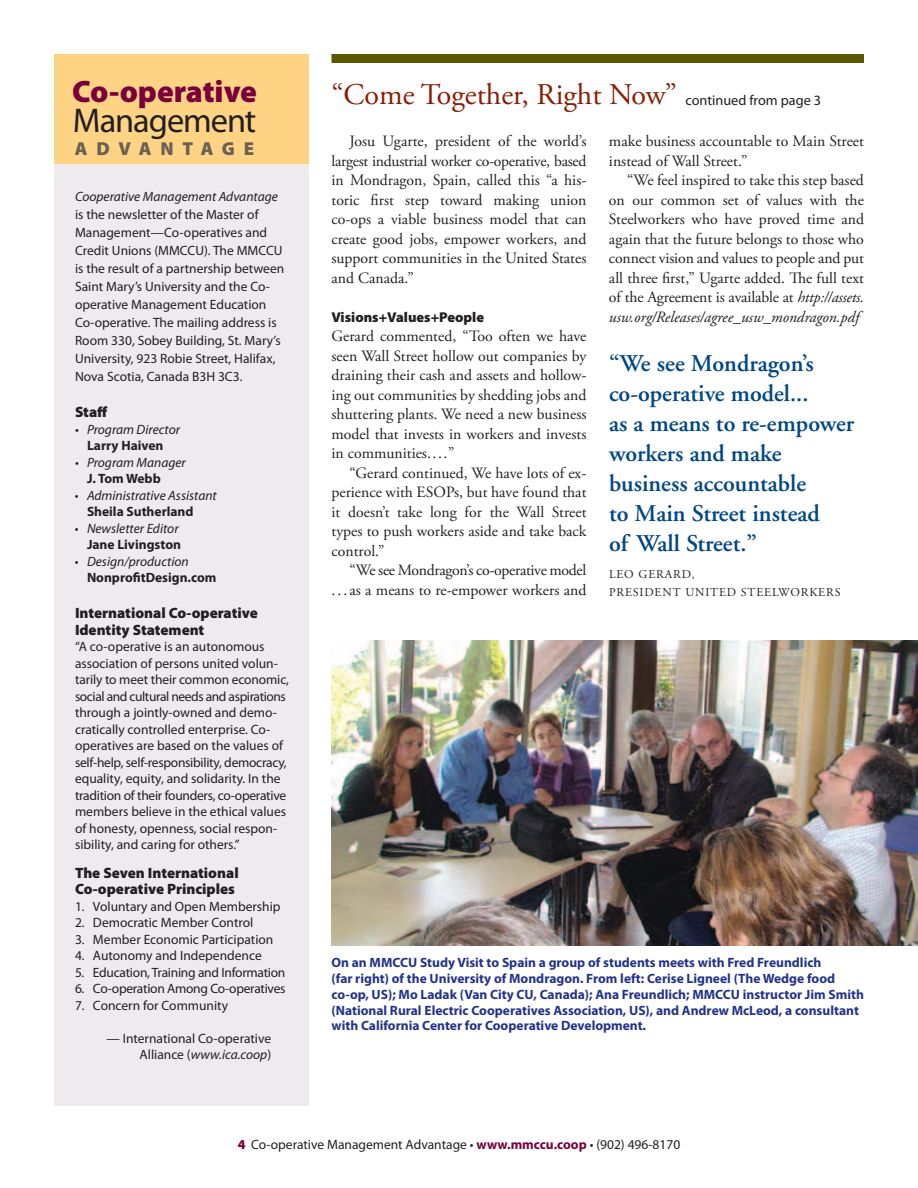
<style>
.page{position:relative;width:918px;height:1188px;background:#fff}
.page>*{position:absolute;margin:0;border:0;box-sizing:border-box;transform-origin:0 0}
.t1{font:34.35px "Myriad Pro";letter-spacing:-.03em;color:#231f20}
.t2{font:900 31.05px "Myriad Pro";letter-spacing:-.005em;color:#7a003c}
.t3{font:30px "Adobe Garamond Pro";color:#8a1d03}
.t4{font:600 24px/30px "Adobe Garamond";color:#004785}
.t5{font:900 18.75px "Myriad Pro";letter-spacing:.47em;color:#696153}
.t6{font:15.75px/19.5px "Adobe Garamond Pro";color:#231f20;text-align:justify}
.t7{font:15.75px/19.5px "Adobe Garamond Pro";letter-spacing:-.02em;color:#231f20;text-align:right}
.t8{font:900 15px/16.5px "Myriad Pro";color:#231f20}
.t9{font:900 14.25px "Myriad Pro";color:#231f20}
.t10{font:13.5px/16.5px "Myriad Pro";color:#231f20}
.t11{font:700 13.5px/15.8px "Myriad Pro";color:#233389}
.t12{font:italic 13.5px/16.5px "Myriad Pro";color:#231f20}
.t13{font:13.5px "Myriad Pro";letter-spacing:-.02em;color:#231f20}
.t14{font:700 13.5px/16.5px "Myriad Pro";color:#231f20}
.t15{font:12px/18px "Adobe Garamond";letter-spacing:.07em;color:#231f20}
.s1{font-family:"Myriad Pro";font-size:14.25px;color:#231f20}
.s2{font-style:italic}
.s3{font-style:normal}
.s4{font-weight:700;font-style:normal}
.s5{font-weight:400}
.s6{font-weight:400;font-style:italic}
.s7{font-weight:900;color:#7a003c}
.s8{font-weight:700;color:#7a003c}
</style>
<div class="page">
<div style="left:55px;top:55px;width:254px;height:1051px;background:#eeeaed"></div>
<div style="left:54px;top:54px;width:255px;height:110px;background:#ffd384"></div>
<div style="left:332px;top:54px;width:532px;height:9px;background:#5b5600"></div>
<img style="left:332px;top:640px;width:586px;height:306px">
<h2 class="t2" style="left:72px;top:74px;width:186px">Co-operative</h2>
<h1 class="t1" style="left:73px;top:99px;width:185px">Management</h1>
<h3 class="t5" style="left:75px;top:138px;width:181px">Adva ntage</h3>
<p class="t6" style="left:332px;top:132px;width:257px;text-indent:18px">Josu Ugarte, president of the world’s largest industrial worker co-operative, based in Mondragon, Spain, called this “a his&shy;toric first step toward making union co-ops a viable business model that can create good jobs, empower workers, and support communities in the United States and Canada.”</p>
<p class="t9" style="left:332px;top:309px;width:154px">Visions+Values+People</p>
<p class="t6" style="left:332px;top:327px;width:257px">Gerard commented, “Too often we have seen Wall Street hollow out companies by draining their cash and assets and hollow&shy;ing out communities by shedding jobs and shuttering plants. We need a new business model that invests in workers and invests in communities....”</p>
<p class="t6" style="left:332px;top:464px;width:257px;text-indent:18px">“Gerard continued, We have lots of ex&shy;perience with ESOPs, but have found that it doesn’t take long for the Wall Street types to push workers aside and take back control.”</p>
<p class="t7" style="left:332px;top:561px;width:256px">“We see Mondragon’s co-operative model<br>. . . as a means to re-empower workers and</p>
<h3 class="t3" style="left:332px;top:76px;width:491px">“Come Together, Right Now” <span class="s1">continued from page 3</span></h3>
<p class="t6" style="left:609px;top:132px;width:257px">make business accountable to Main Street instead of Wall Street.”</p>
<p class="t6" style="left:609px;top:171px;width:257px;text-indent:18px">“We feel inspired to take this step based on our common set of values with the Steelworkers who have proved time and again that the future belongs to those who connect vision and values to people and put all three first,” Ugarte added. The full text of the Agreement is available at <span class="s2">http://assets. usw.org/Releases/agree_usw_mondragon.pdf</span></p>
<h3 class="t4" style="left:609px;top:349px;width:247px">“We see Mondragon’s co-operative model...<br>as a means to re-empower workers and make business accountable<br>to Main Street instead<br>of Wall Street.”</h3>
<p class="t15" style="left:609px;top:565px;width:233px">LEO GERARD,<br>PRESIDENT UNITED STEELWORKERS</p>
<p class="t12" style="left:75px;top:188px;width:205px">Cooperative Management Advantage</p>
<p class="t10" style="left:75px;top:206px;width:211px;line-height:18px">is the newsletter of the Master of Management—Co-operatives and Credit Unions (MMCCU). The MMCCU is the result of a partnership between Saint Mary’s University and the Co&shy;operative Management Education Co-operative. The mailing address is Room 330, Sobey Building, St. Mary’s University, 923 Robie Street, Halifax, Nova Scotia, Canada B3H 3C3.</p>
<p class="t8" style="left:75px;top:404px;width:34px">Staff</p>
<p class="t12" style="left:75px;top:421px;width:107px;text-align:center"><span class="s3">•</span> Program Director<br><span class="s4">Larry Haiven</span></p>
<p class="t12" style="left:87px;top:454px;width:100px;text-indent:-12px"><span class="s3">•</span> Program Manager<br><span class="s4">J. Tom Webb</span></p>
<p class="t12" style="left:87px;top:487px;width:131px;text-indent:-12px"><span class="s3">•</span> Administrative Assistant<br><span class="s4">Sheila Sutherland</span></p>
<p class="t12" style="left:75px;top:520px;width:108px;text-align:right"><span class="s3">•</span> Newsletter Editor<br><span class="s4">Jane Livingston</span></p>
<p class="t14" style="left:87px;top:553px;width:131px;text-indent:-12px"><span class="s5">•</span> <span class="s6">Design/production<br></span>NonprofitDesign.com</p>
<p class="t8" style="left:75px;top:605px;width:184px">International Co-operative<br>Identity Statement</p>
<p class="t10" style="left:75px;top:638px;width:215px">“A co-operative is an autonomous association of persons united volun&shy;tarily to meet their common economic, social and cultural needs and aspirations through a jointly-owned and demo&shy;cratically controlled enterprise. Co&shy;operatives are based on the values of self-help, self-responsibility, democracy, equality, equity, and solidarity. In the tradition of their founders, co-operative members believe in the ethical values of honesty, openness, social respon&shy;sibility, and caring for others.”</p>
<p class="t8" style="left:75px;top:865px;width:165px">The Seven International<br>Co-operative Principles</p>
<p class="t10" style="left:75px;top:898px;width:207px">1. Voluntary and Open Membership</p>
<p class="t10" style="left:75px;top:914px;width:180px">2. Democratic Member Control</p>
<p class="t10" style="left:75px;top:931px;width:200px">3. Member Economic Participation</p>
<p class="t10" style="left:75px;top:947px;width:188px">4. Autonomy and Independence</p>
<p class="t13" style="left:75px;top:964px;width:212px">5. Education, Training and Information</p>
<p class="t13" style="left:75px;top:981px;width:212px">6. Co-operation Among Co-operatives</p>
<p class="t10" style="left:75px;top:997px;width:155px">7. Concern for Community</p>
<p class="t10" style="left:106px;top:1030px;width:166px;text-align:right">— International Co-operative<br>Alliance (<span class="s2">www.ica.coop</span>)</p>
<p class="t11" style="left:331px;top:954px;width:534px">On an MMCCU Study Visit to Spain a group of students meets with Fred Freundlich<br>(far right) of the University of Mondragon. From left: Cerise Ligneel (The Wedge food co-op, US); Mo Ladak (Van City CU, Canada); Ana Freundlich; MMCCU instructor Jim Smith (National Rural Electric Cooperatives Association, US), and Andrew McLeod, a consultant with California Center for Cooperative Development.</p>
<p class="t10" style="left:238px;top:1136px;width:444px"><span class="s7">4</span> Co-operative Management Advantage • <span class="s8">www.mmccu.coop</span> • (902) 496-8170</p>
</div>
